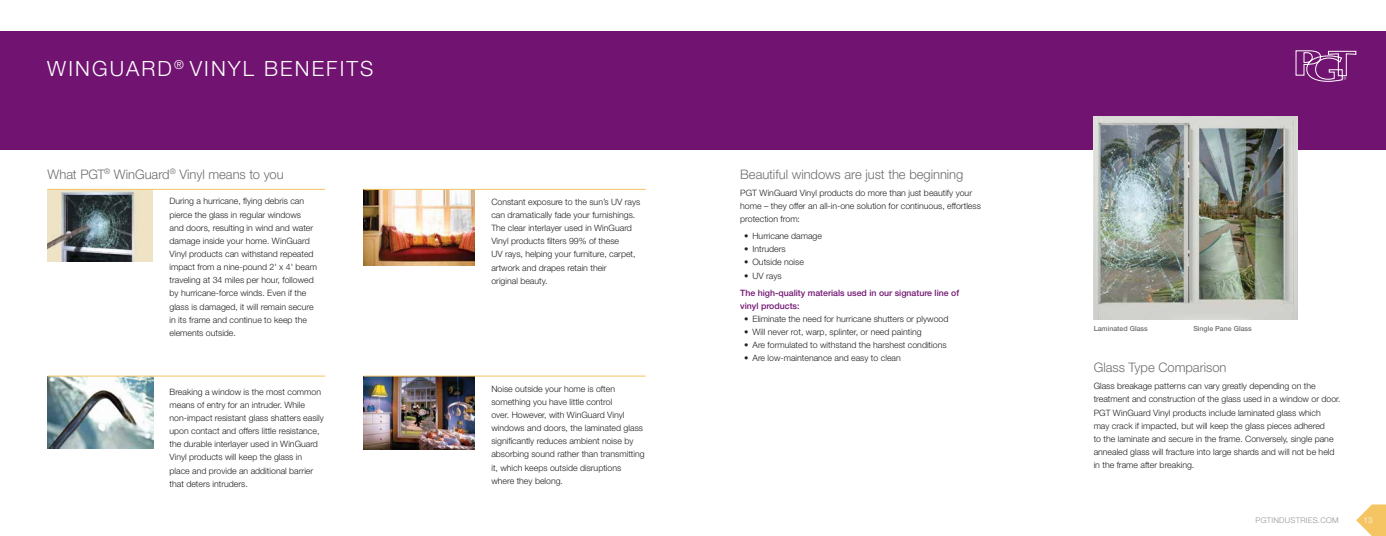
<style>
.page{position:relative;width:1386px;height:536px;background:#fff}
.page>*{position:absolute;margin:0;border:0;box-sizing:border-box;transform-origin:0 0}
.t1{font:300 21px "Helvetica Neue LT Std";letter-spacing:.1em;color:#fff}
.t2{font:300 13.12px "Helvetica Neue LT Std";letter-spacing:-.005em;color:#6d6e71}
.t3{font:300 8.75px/13.1px "Helvetica Neue LT Std";color:#231f20}
.t4{font:500 8.75px/13.1px "Helvetica Neue LT Std";color:#711471}
.t5{font:300 7.88px "Helvetica Neue LT Std";letter-spacing:.03em;color:#939598}
.t6{font:300 7.88px "Helvetica Neue LT Std";color:#fff}
.t7{font:500 7px "Helvetica Neue LT Std";color:#6d6e71}
</style>
<div class="page">
<svg style="left:1356px;top:504px;width:30px;height:32px"></svg>
<img style="left:47px;top:190px;width:106px;height:71px">
<img style="left:48px;top:376px;width:105px;height:72px">
<img style="left:364px;top:376px;width:111px;height:73px">
<img style="left:364px;top:190px;width:111px;height:75px">
<div style="left:0;top:31px;width:693px;height:119px;background:#711471"></div>
<hr style="left:48px;top:189px;width:277px;height:1px;background:#f4c562">
<hr style="left:48px;top:375px;width:277px;height:1px;background:#f4c562">
<hr style="left:364px;top:189px;width:282px;height:1px;background:#f4c562">
<hr style="left:364px;top:375px;width:282px;height:1px;background:#f4c562">
<div style="left:693px;top:31px;width:693px;height:119px;background:#711471"></div>
<img style="left:1094px;top:116px;width:204px;height:203px">
<svg style="left:1296px;top:50px;width:60px;height:32px"></svg>
<h1 class="t1" style="left:47px;top:55px;width:37px">Winguard</h1>
<h1 class="t1" style="left:174px;top:55px;width:44px"><sup>®</sup> Vinyl</h1>
<h1 class="t1" style="left:264px;top:55px;width:111px">BENEFITS</h1>
<h2 class="t2" style="left:48px;top:166px;width:238px">What PGT<sup>®</sup> WinGuard<sup>®</sup> Vinyl means to you</h2>
<p class="t3" style="left:170px;top:194px;width:149px">During a hurricane, flying debris can pierce the glass in regular windows and doors, resulting in wind and water damage inside your home. WinGuard Vinyl products can withstand repeated impact from a nine-pound 2' x 4' beam traveling at 34 miles per hour, followed by hurricane-force winds. Even if the glass is damaged, it will remain secure in its frame and continue to keep the elements outside.</p>
<p class="t3" style="left:170px;top:385px;width:156px">Breaking a window is the most common means of entry for an intruder. While non-impact resistant glass shatters easily upon contact and offers little resistance, the durable interlayer used in WinGuard Vinyl products will keep the glass in place and provide an additional barrier that deters intruders.</p>
<p class="t3" style="left:491px;top:195px;width:150px">Constant exposure to the sun’s UV rays can dramatically fade your furnishings.<br>The clear interlayer used in WinGuard Vinyl products filters 99% of these<br>UV rays, helping your furniture, carpet, artwork and drapes retain their<br>original beauty.</p>
<p class="t3" style="left:491px;top:381px;width:155px">Noise outside your home is often something you have little control<br>over. However, with WinGuard Vinyl windows and doors, the laminated glass significantly reduces ambient noise by absorbing sound rather than transmitting it, which keeps outside disruptions where they belong.</p>
<h2 class="t2" style="left:740px;top:166px;width:225px">Beautiful windows are just the beginning</h2>
<p class="t3" style="left:740px;top:186px;width:242px">PGT WinGuard Vinyl products do more than just beautify your home – they offer an all-in-one solution for continuous, effortless protection from:</p>
<p class="t3" style="left:744px;top:229px;width:79px">• Hurricane damage</p>
<p class="t3" style="left:744px;top:242px;width:43px">• Intruders</p>
<p class="t3" style="left:744px;top:255px;width:61px">• Outside noise</p>
<p class="t3" style="left:744px;top:268px;width:39px">• UV rays</p>
<p class="t4" style="left:740px;top:286px;width:220px">The high-quality materials used in our signature line of vinyl products:</p>
<p class="t3" style="left:744px;top:312px;width:206px">• Eliminate the need for hurricane shutters or plywood</p>
<p class="t3" style="left:744px;top:325px;width:179px">• Will never rot, warp, splinter, or need painting</p>
<p class="t3" style="left:744px;top:338px;width:204px">• Are formulated to withstand the harshest conditions</p>
<p class="t3" style="left:744px;top:351px;width:158px">• Are low-maintenance and easy to clean</p>
<p class="t7" style="left:1094px;top:324px;width:56px">Laminated Glass</p>
<p class="t7" style="left:1193px;top:324px;width:60px">Single Pane Glass</p>
<h2 class="t2" style="left:1094px;top:359px;width:134px">Glass Type Comparison</h2>
<p class="t3" style="left:1094px;top:379px;width:248px">Glass breakage patterns can vary greatly depending on the treatment and construction of the glass used in a window or door.<br>PGT WinGuard Vinyl products include laminated glass which<br>may crack if impacted, but will keep the glass pieces adhered<br>to the laminate and secure in the frame. Conversely, single pane annealed glass will fracture into large shards and will not be held in the frame after breaking.</p>
<p class="t5" style="left:1256px;top:515px;width:85px">pgtindustries.com</p>
<p class="t6" style="left:1363px;top:515px;width:10px">13</p>
</div>
